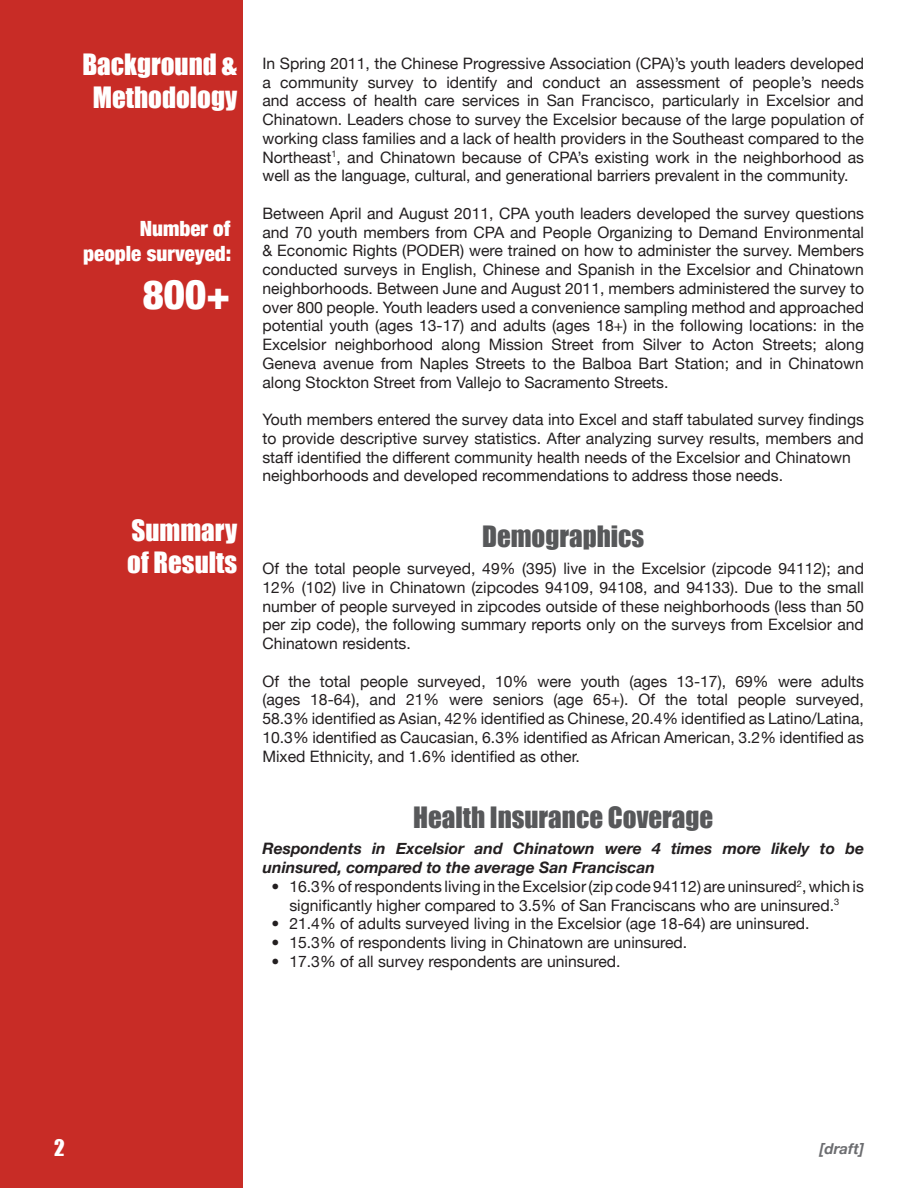
<style>
.page{position:relative;width:918px;height:1188px;background:#fff}
.page>*{position:absolute;margin:0;border:0;box-sizing:border-box;transform-origin:0 0}
.t1{font:900 condensed 40.5px "Helvetica Neue";color:#fff}
.t2{font:27px/32.4px "Impact";color:#fff}
.t3{font:27px "Impact";color:#57585a}
.t4{font:900 condensed 21px/25.2px "Helvetica Neue";color:#fff;text-align:right}
.t5{font:21px "Impact";color:#fff}
.t6{font:15.75px/18.8px "Helvetica Neue";color:#231f20;text-align:justify}
.t7{font:italic 700 15.75px/18.8px "Helvetica Neue";color:#231f20}
.t8{font:italic 700 15px "Helvetica Neue";color:#6c6d70}
</style>
<div class="page">
<div style="left:0;top:0;width:243px;height:1188px;background:#c82c26"></div>
<p class="t2" style="left:82px;top:48px;width:156px">Background &amp;</p>
<p class="t2" style="left:93px;top:80px;width:146px">Methodology</p>
<p class="t4" style="left:83px;top:214px;width:149px">Number of people surveyed:</p>
<p class="t1" style="left:143px;top:262px;width:89px">800+</p>
<p class="t2" style="left:127px;top:513px;width:111px">Summary of Results</p>
<p class="t6" style="left:262px;top:53px;width:603px">In Spring 2011, the Chinese Progressive Association (CPA)’s youth leaders developed a community survey to identify and conduct an assessment of people’s needs and access of health care services in San Francisco, particularly in Excelsior and Chinatown. Leaders chose to survey the Excelsior because of the large population of working class families and a lack of health providers in the Southeast compared to the Northeast<sup>1</sup>, and Chinatown because of CPA’s existing work in the neighborhood as well as the language, cultural, and generational barriers prevalent in the community.</p>
<p class="t6" style="left:262px;top:203px;width:603px">Between April and August 2011, CPA youth leaders developed the survey questions and 70 youth members from CPA and People Organizing to Demand Environmental &amp; Economic Rights (PODER) were trained on how to administer the survey. Members conducted surveys in English, Chinese and Spanish in the Excelsior and Chinatown neighborhoods. Between June and August 2011, members administered the survey to over 800 people. Youth leaders used a convenience sampling method and approached potential youth (ages 13-17) and adults (ages 18+) in the following locations: in the Excelsior neighborhood along Mission Street from Silver to Acton Streets; along Geneva avenue from Naples Streets to the Balboa Bart Station; and in Chinatown along Stockton Street from Vallejo to Sacramento Streets.</p>
<p class="t6" style="left:262px;top:409px;width:603px">Youth members entered the survey data into Excel and staff tabulated survey findings to provide descriptive survey statistics. After analyzing survey results, members and staff identified the different community health needs of the Excelsior and Chinatown</p>
<p class="t6" style="left:262px;top:465px;width:522px">neighborhoods and developed recommendations to address those needs.</p>
<p class="t3" style="left:482px;top:516px;width:164px">Demographics</p>
<p class="t6" style="left:262px;top:558px;width:603px">Of the total people surveyed, 49% (395) live in the Excelsior (zipcode 94112); and 12% (102) live in Chinatown (zipcodes 94109, 94108, and 94133). Due to the small number of people surveyed in zipcodes outside of these neighborhoods (less than 50 per zip code), the following summary reports only on the surveys from Excelsior and Chinatown residents.</p>
<p class="t6" style="left:262px;top:671px;width:603px">Of the total people surveyed, 10% were youth (ages 13-17), 69% were adults (ages 18-64), and 21% were seniors (age 65+). Of the total people surveyed, 58.3% identified as Asian, 42% identified as Chinese, 20.4% identified as Latino/Latina, 10.3% identified as Caucasian, 6.3% identified as African American, 3.2% identified as Mixed Ethnicity, and 1.6% identified as other.</p>
<p class="t3" style="left:413px;top:796px;width:302px">Health Insurance Coverage</p>
<p class="t7" style="left:262px;top:839px;width:603px">Respondents in Excelsior and Chinatown were 4 times more likely to be uninsured, compared to the average San Franciscan</p>
<p class="t6" style="left:271px;top:876px;width:594px;text-align:center">• 16.3%ofrespondents living in the Excelsior(zip code 94112) are uninsured<sup>2</sup>, which is significantly higher compared to 3.5% of San Franciscans who are uninsured.<sup>3</sup></p>
<p class="t6" style="left:271px;top:913px;width:540px">• 21.4% of adults surveyed living in the Excelsior (age 18-64) are uninsured.</p>
<p class="t6" style="left:271px;top:932px;width:417px">• 15.3% of respondents living in Chinatown are uninsured.</p>
<p class="t6" style="left:271px;top:951px;width:351px">• 17.3% of all survey respondents are uninsured.</p>
<p class="t5" style="left:54px;top:1131px;width:12px">2</p>
<p class="t8" style="left:820px;top:1137px;width:46px">[draft]</p>
</div>
